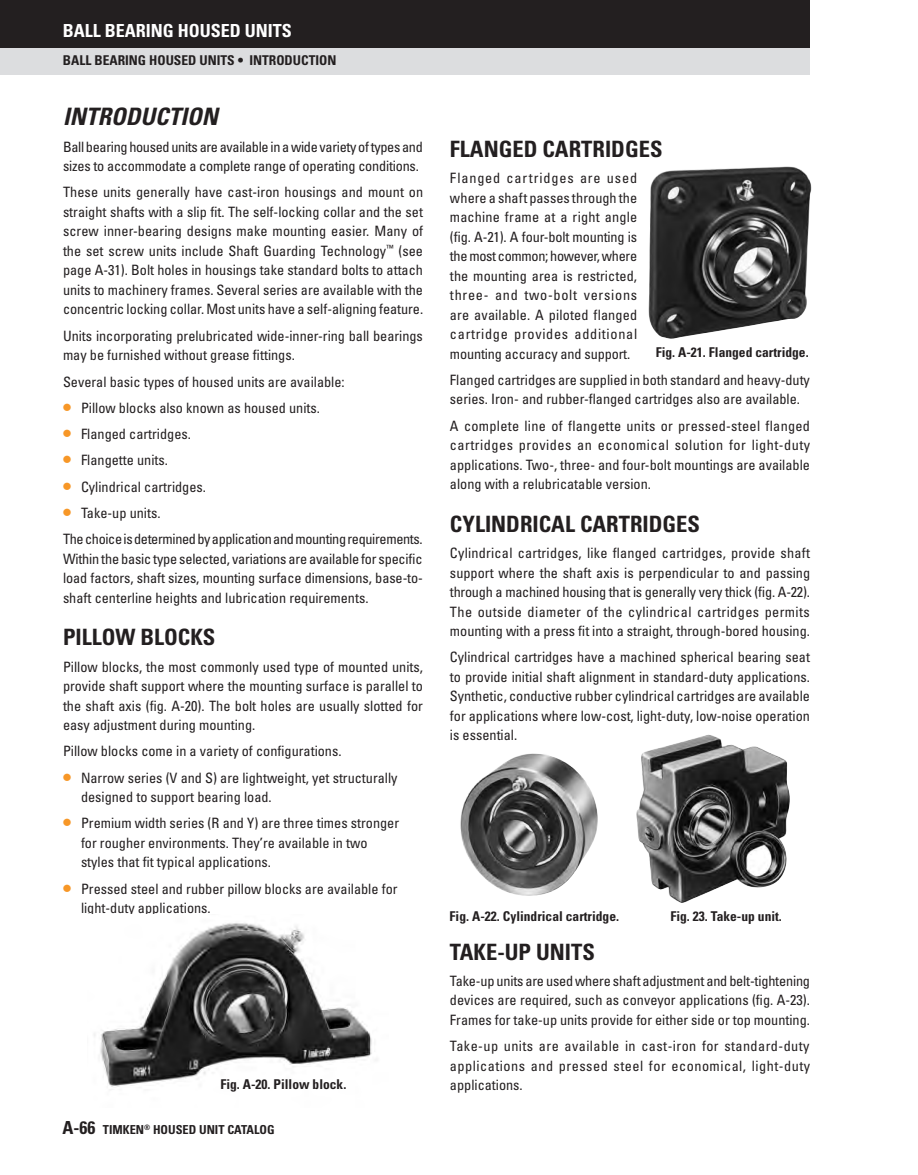
<style>
.page{position:relative;width:918px;height:1175px;background:#fff}
.page>*{position:absolute;margin:0;border:0;box-sizing:border-box;transform-origin:0 0}
.HEADLINE_N{font:italic 700 condensed 24px "Univers LT Std";color:#231f20}
.SUBHEAD_N{font:700 condensed 22.5px "Univers LT Std";color:#231f20}
.t1{font:700 condensed 18px "Univers LT Std";color:#fff}
.Body{font:condensed 14.25px/19.5px "Univers LT Std";color:#231f20;text-align:justify}
.body_last_paragraph{font:condensed 14.25px/19.5px "Univers LT Std";color:#231f20;text-align:justify}
.p_Bullets_big{font:condensed 14.25px/19.5px "Univers LT Std";color:#231f20}
.Body-2{font:condensed 14.25px/19.5px "Univers LT Std";letter-spacing:-.02em;color:#231f20}
.fig_or_table_-_Cente{font:700 condensed 13.5px "Univers LT Std";color:#231f20}
.t2{font:700 condensed 12.3px "Univers LT Std";color:#231f20}
.s1{font-size:24px;color:#f79727}
.s2{font-size:18px}
</style>
<div class="page">
<div style="left:0;top:47px;width:810px;height:27px;background:#dcdddf"></div>
<div style="left:0;top:0;width:810px;height:47px;background:#231f20"></div>
<img style="left:94px;top:923px;width:278px;height:164px">
<img style="left:648px;top:166px;width:164px;height:173px">
<img style="left:636px;top:734px;width:154px;height:169px">
<img style="left:460px;top:753px;width:138px;height:143px">
<p class="t1" style="left:63px;top:20px;width:230px">BALL BEARING HOUSED UNITS</p>
<p class="fig_or_table_-_Cente" style="left:63px;top:52px;width:275px">BALL BEARING HOUSED UNITS • INTRODUCTION</p>
<p class="HEADLINE_N" style="left:63px;top:102px;width:156px">INTRODUCTION</p>
<p class="Body-2" style="left:63px;top:137px;width:361px">Ball bearing housed units are available in a wide variety of types and sizes to accommodate a complete range of operating conditions.</p>
<p class="Body" style="left:63px;top:182px;width:362px">These units generally have cast-iron housings and mount on straight shafts with a slip fit. The self-locking collar and the set screw inner-bearing designs make mounting easier. Many of the set screw units include Shaft Guarding Technology<sup>™</sup> (see page A-31). Bolt holes in housings take standard bolts to attach units to machinery frames. Several series are available with the concentric locking collar. Most units have a self-aligning feature.</p>
<p class="Body" style="left:63px;top:326px;width:361px">Units incorporating prelubricated wide-inner-ring ball bearings may be furnished without grease fittings.</p>
<p class="Body" style="left:63px;top:371px;width:283px">Several basic types of housed units are available:</p>
<p class="p_Bullets_big" style="left:63px;top:398px;width:259px"><span class="s1">•</span> Pillow blocks also known as housed units.</p>
<p class="p_Bullets_big" style="left:63px;top:424px;width:130px"><span class="s1">•</span> Flanged cartridges.</p>
<p class="p_Bullets_big" style="left:63px;top:450px;width:107px"><span class="s1">•</span> Flangette units.</p>
<p class="p_Bullets_big" style="left:63px;top:476px;width:145px"><span class="s1">•</span> Cylindrical cartridges.</p>
<p class="p_Bullets_big" style="left:63px;top:503px;width:99px"><span class="s1">•</span> Take-up units.</p>
<p class="body_last_paragraph" style="left:63px;top:529px;width:361px">The choice is determined by application and mounting requirements.<br>Within the basic type selected, variations are available for specific load factors, shaft sizes, mounting surface dimensions, base-to&shy;shaft centerline heights and lubrication requirements.</p>
<p class="SUBHEAD_N" style="left:63px;top:623px;width:154px">PILLOW BLOCKS</p>
<p class="Body" style="left:63px;top:656px;width:362px">Pillow blocks, the most commonly used type of mounted units, provide shaft support where the mounting surface is parallel to the shaft axis (fig. A-20). The bolt holes are usually slotted for easy adjustment during mounting.</p>
<p class="Body" style="left:63px;top:741px;width:280px">Pillow blocks come in a variety of configurations.</p>
<p class="p_Bullets_big" style="left:81px;top:767px;width:318px;text-indent:-18px"><span class="s1">•</span> Narrow series (V and S) are lightweight, yet structurally designed to support bearing load.</p>
<p class="p_Bullets_big" style="left:81px;top:813px;width:320px;text-indent:-18px"><span class="s1">•</span> Premium width series (R and Y) are three times stronger for rougher environments. They’re available in two styles that fit typical applications.</p>
<p class="p_Bullets_big" style="left:81px;top:878px;width:318px;text-indent:-18px"><span class="s1">•</span> Pressed steel and rubber pillow blocks are available for light-duty applications.</p>
<p class="fig_or_table_-_Cente" style="left:220px;top:1075px;width:127px">Fig. A-20. Pillow block.</p>
<p class="t2" style="left:63px;top:1122px;width:214px"><span class="s2">A-66</span> TIMKEN<sup>®</sup> HOUSED UNIT CATALOG</p>
<p class="SUBHEAD_N" style="left:450px;top:135px;width:214px">FLANGED CARTRIDGES</p>
<p class="Body" style="left:450px;top:168px;width:189px">Flanged cartridges are used where a shaft passes through the machine frame at a right angle (fig. A-21). A four-bolt mounting is the most common; however, where the mounting area is restricted, three- and two-bolt versions are available. A piloted flanged cartridge provides additional mounting accuracy and support.</p>
<p class="Body" style="left:450px;top:370px;width:361px">Flanged cartridges are supplied in both standard and heavy-duty series. Iron- and rubber-flanged cartridges also are available.</p>
<p class="body_last_paragraph" style="left:450px;top:415px;width:362px">A complete line of flangette units or pressed-steel flanged cartridges provides an economical solution for light-duty applications. Two-, three- and four-bolt mountings are available along with a relubricatable version.</p>
<p class="SUBHEAD_N" style="left:450px;top:510px;width:252px">CYLINDRICAL CARTRIDGES</p>
<p class="Body" style="left:450px;top:543px;width:362px">Cylindrical cartridges, like flanged cartridges, provide shaft support where the shaft axis is perpendicular to and passing through a machined housing that is generally very thick (fig. A-22).<br>The outside diameter of the cylindrical cartridges permits mounting with a press fit into a straight, through-bored housing.</p>
<p class="body_last_paragraph" style="left:450px;top:647px;width:361px">Cylindrical cartridges have a machined spherical bearing seat to provide initial shaft alignment in standard-duty applications.<br>Synthetic, conductive rubber cylindrical cartridges are available for applications where low-cost, light-duty, low-noise operation is essential.</p>
<p class="fig_or_table_-_Cente" style="left:656px;top:344px;width:154px">Fig. A-21. Flanged cartridge.</p>
<p class="fig_or_table_-_Cente" style="left:450px;top:908px;width:171px">Fig. A-22. Cylindrical cartridge.</p>
<p class="fig_or_table_-_Cente" style="left:670px;top:908px;width:113px">Fig. 23. Take-up unit.</p>
<p class="SUBHEAD_N" style="left:450px;top:937px;width:146px">TAKE-UP UNITS</p>
<p class="Body" style="left:450px;top:970px;width:362px">Take-up units are used where shaft adjustment and belt-tightening devices are required, such as conveyor applications (fig. A-23).<br>Frames for take-up units provide for either side or top mounting.</p>
<p class="body_last_paragraph" style="left:450px;top:1036px;width:362px">Take-up units are available in cast-iron for standard-duty applications and pressed steel for economical, light-duty applications.</p>
</div>
